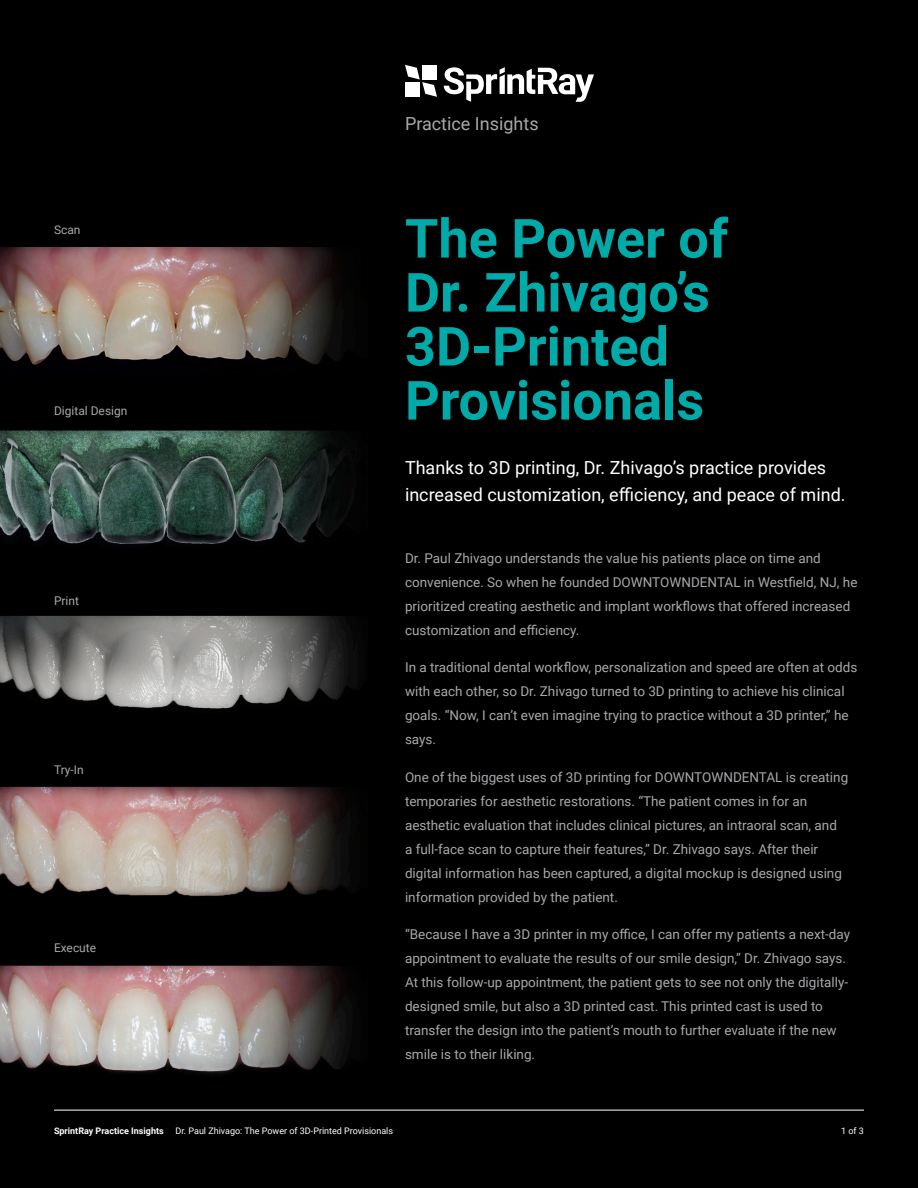
<style>
.page{position:relative;width:918px;height:1188px;background:#000}
.page>*{position:absolute;margin:0;border:0;box-sizing:border-box;transform-origin:0 0}
.t1{font:700 54px/54px "Roboto";color:#00aaa8}
.t2{font:18px/27px "Roboto";color:#fff}
.t3{font:18px "Roboto";color:#a7a9ac}
.t4{font:13.5px/24px "Roboto";color:#a7a9ac}
.t5{font:12px "Roboto";color:#a7a9ac}
.t6{font:9px "Roboto";color:#fff}
.t7{font:700 9px "Roboto";color:#fff}
</style>
<div class="page">
<svg style="left:405px;top:65px;width:32px;height:32px"></svg>
<svg style="left:444px;top:67px;width:150px;height:35px"></svg>
<img style="left:0;top:248px;width:367px;height:834px">
<hr style="left:54px;top:1110px;width:810px;height:1px;background:#fff">
<h2 class="t5" style="left:54px;top:221px;width:28px">Scan</h2>
<h2 class="t5" style="left:54px;top:402px;width:75px">Digital Design</h2>
<h2 class="t5" style="left:54px;top:592px;width:27px">Print</h2>
<h2 class="t5" style="left:54px;top:761px;width:31px">Try-In</h2>
<h2 class="t5" style="left:54px;top:939px;width:44px">Execute</h2>
<p class="t3" style="left:405px;top:111px;width:135px">Practice Insights</p>
<h1 class="t1" style="left:405px;top:209px;width:325px">The Power of<br>Dr. Zhivago’s<br>3D-Printed<br>Provisionals</h1>
<h2 class="t2" style="left:405px;top:453px;width:442px">Thanks to 3D printing, Dr. Zhivago’s practice provides increased customization, efficiency, and peace of mind.</h2>
<p class="t4" style="left:405px;top:546px;width:454px">Dr. Paul Zhivago understands the value his patients place on time and convenience. So when he founded DOWNTOWNDENTAL in Westfield, NJ, he prioritized creating aesthetic and implant workflows that offered increased customization and efficiency.</p>
<p class="t4" style="left:405px;top:655px;width:454px">In a traditional dental workflow, personalization and speed are often at odds with each other, so Dr. Zhivago turned to 3D printing to achieve his clinical goals. “Now, I can’t even imagine trying to practice without a 3D printer,” he says.</p>
<p class="t4" style="left:405px;top:765px;width:445px">One of the biggest uses of 3D printing for DOWNTOWNDENTAL is creating temporaries for aesthetic restorations. “The patient comes in for an aesthetic evaluation that includes clinical pictures, an intraoral scan, and<br>a full-face scan to capture their features,” Dr. Zhivago says. After their digital information has been captured, a digital mockup is designed using information provided by the patient.</p>
<p class="t4" style="left:405px;top:922px;width:447px">“Because I have a 3D printer in my office, I can offer my patients a next-day appointment to evaluate the results of our smile design,” Dr. Zhivago says.<br>At this follow-up appointment, the patient gets to see not only the digitally&shy;designed smile, but also a 3D printed cast. This printed cast is used to transfer the design into the patient’s mouth to further evaluate if the new smile is to their liking.</p>
<p class="t7" style="left:54px;top:1124px;width:111px">SprintRay Practice Insights</p>
<p class="t6" style="left:176px;top:1124px;width:219px">Dr. Paul Zhivago: The Power of 3D-Printed Provisionals</p>
<p class="t6" style="left:841px;top:1124px;width:24px">1 of 3</p>
</div>
